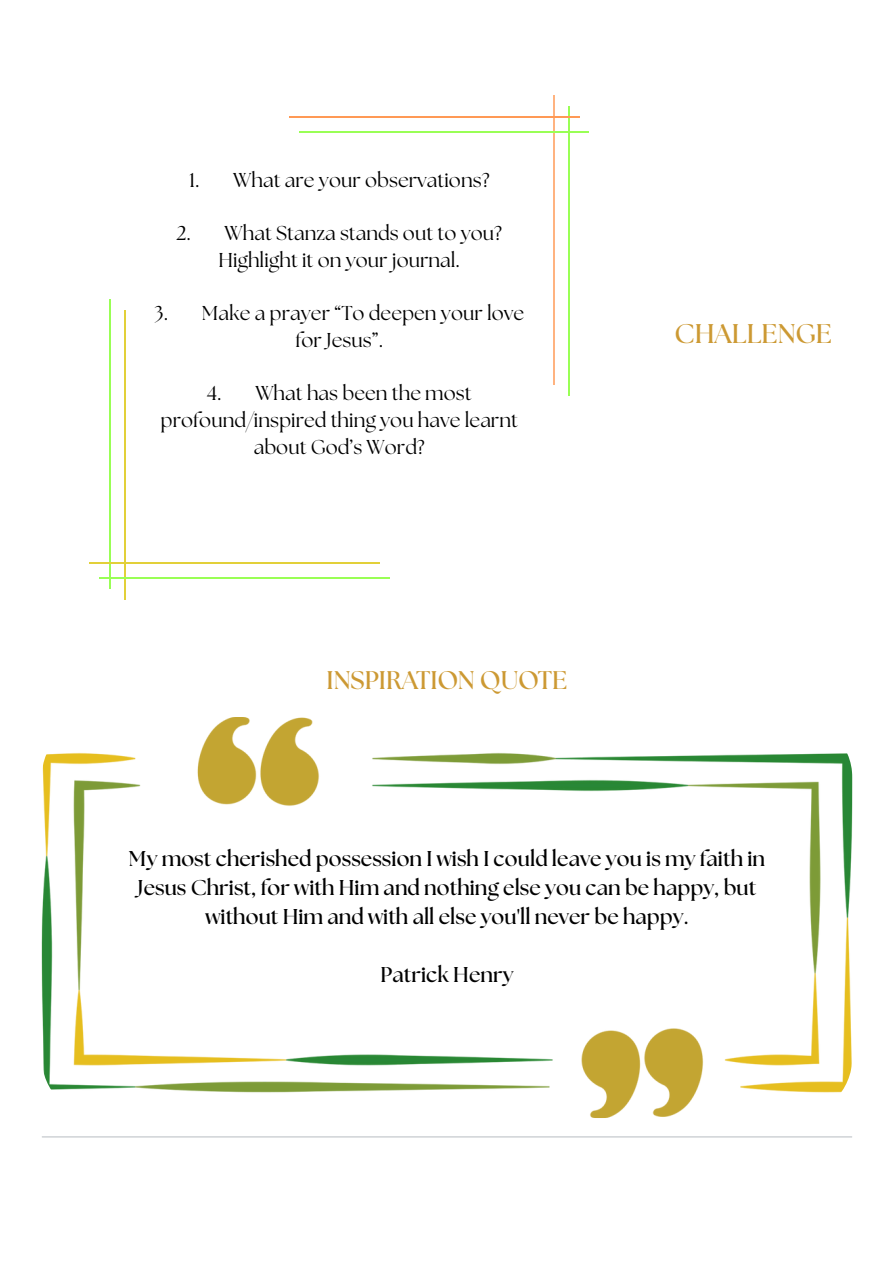
<style>
.page{position:relative;width:894px;height:1263px;background:#fff}
.page>*{position:absolute;margin:0;border:0;box-sizing:border-box;transform-origin:0 0}
.t1{font:700 27px "The Seasons";color:#c93}
.t2{font:700 25.5px "The Seasons";color:#c93}
.t3{font:700 21.45px/29.1px "The Seasons";color:#000;text-align:center}
.t4{font:20.1px/26.7px "The Seasons";color:#000;text-align:center}
</style>
<div class="page">
<hr style="left:109px;top:299px;width:2px;height:290px;background:#9f5">
<hr style="left:124px;top:310px;width:2px;height:290px;background:#e2d039">
<hr style="left:99px;top:577px;width:290px;height:1px;background:#9f5">
<hr style="left:89px;top:562px;width:290px;height:2px;background:#e2d039">
<hr style="left:568px;top:106px;width:1px;height:290px;background:#9f5">
<hr style="left:553px;top:95px;width:1px;height:290px;background:#ffb380">
<hr style="left:289px;top:117px;width:290px;height:1px;background:#f95">
<hr style="left:300px;top:131px;width:288px;height:2px;background:#9f5">
<img style="left:42px;top:717px;width:810px;height:401px;border-radius:61px">
<hr style="left:42px;top:1136px;width:809px;height:1px;background:#bfc3c8">
<p class="t4" style="left:189px;top:167px;width:302px">1. What are your observations?</p>
<p class="t4" style="left:176px;top:221px;width:327px">2. What Stanza stands out to you?<br>Highlight it on your journal.</p>
<p class="t4" style="left:154px;top:301px;width:371px">3. Make a prayer “To deepen your love for Jesus”.</p>
<p class="t4" style="left:160px;top:381px;width:359px">4. What has been the most profound/inspired thing you have learnt about God’s Word?</p>
<p class="t2" style="left:326px;top:668px;width:242px">INSPIRATION QUOTE</p>
<p class="t1" style="left:674px;top:322px;width:159px">CHALLENGE</p>
<p class="t3" style="left:129px;top:845px;width:637px">My most cherished possession I wish I could leave you is my faith in<br>Jesus Christ, for with Him and nothing else you can be happy, but without Him and with all else you'll never be happy.</p>
<p class="t3" style="left:380px;top:961px;width:134px">Patrick Henry</p>
</div>
